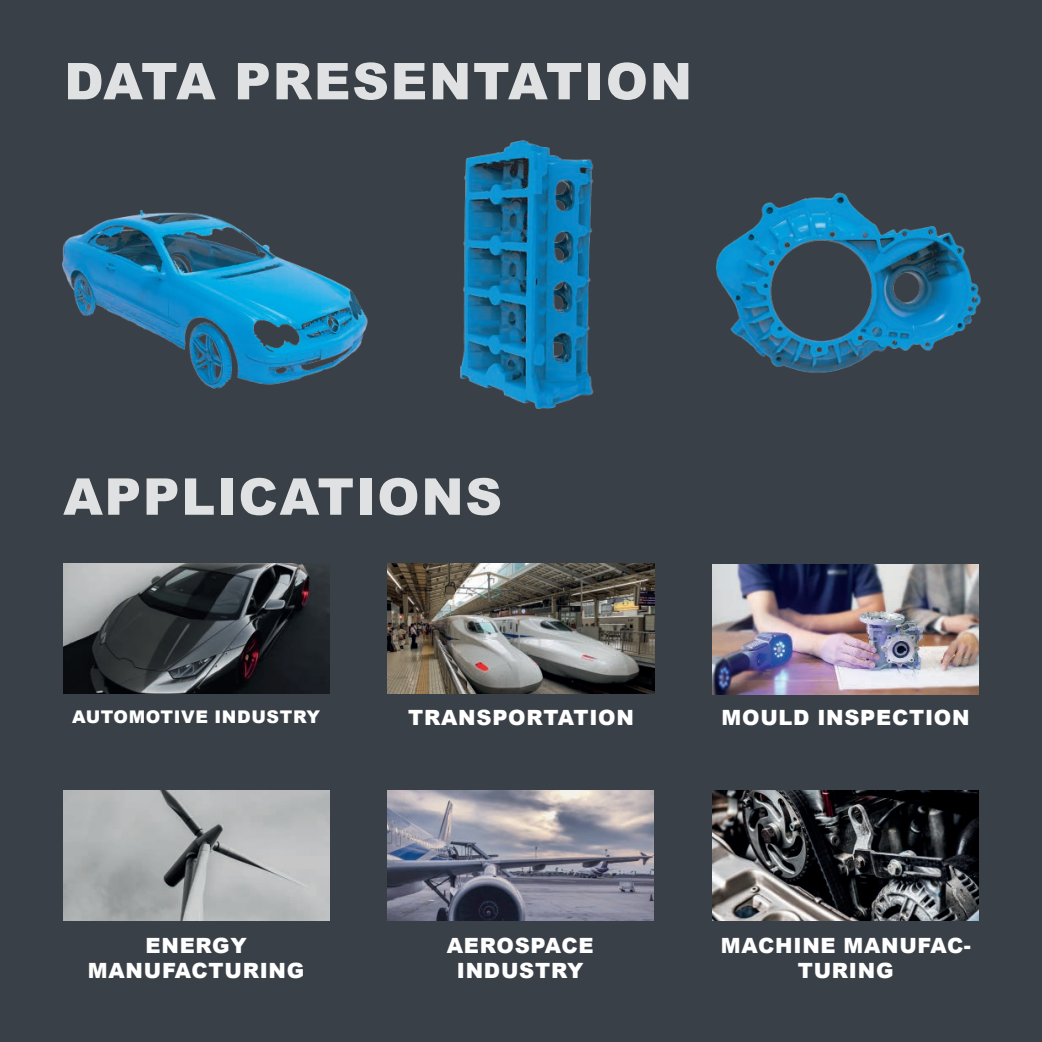
<style>
.page{position:relative;width:1042px;height:1042px;background:#3a4047}
.page>*{position:absolute;margin:0;border:0;box-sizing:border-box;transform-origin:0 0}
.t1{font:900 50.75px "Arial";letter-spacing:.035em;color:#fff}
.t2{font:900 21px/25.2px "Arial";letter-spacing:.035em;color:#fff;text-align:center}
.t3{font:900 17.5px "Arial";letter-spacing:.035em;color:#fff}
</style>
<div class="page">
<img style="left:63px;top:564px;width:267px;height:129px">
<img style="left:63px;top:790px;width:267px;height:130px">
<img style="left:388px;top:564px;width:266px;height:129px">
<img style="left:712px;top:564px;width:267px;height:130px">
<img style="left:387px;top:790px;width:266px;height:130px">
<img style="left:712px;top:790px;width:267px;height:130px">
<img style="left:793px;top:192px;width:188px;height:181px">
<img style="left:62px;top:210px;width:206px;height:179px">
<img style="left:268px;top:140px;width:525px;height:269px">
<h1 class="t1" style="left:64px;top:44px;width:629px">DATA PRESENTATION</h1>
<h1 class="t1" style="left:63px;top:460px;width:440px">APPLICATIONS</h1>
<p class="t3" style="left:72px;top:704px;width:249px">AUTOMOTIVE INDUSTRY</p>
<p class="t2" style="left:408px;top:704px;width:227px">TRANSPORTATION</p>
<p class="t2" style="left:721px;top:704px;width:250px">MOULD INSPECTION</p>
<p class="t2" style="left:88px;top:932px;width:218px">ENERGY<br>MANUFACTURING</p>
<p class="t2" style="left:447px;top:932px;width:148px">AEROSPACE<br>INDUSTRY</p>
<p class="t2" style="left:721px;top:932px;width:251px">MACHINE MANUFAC-<br>TURING</p>
</div>
